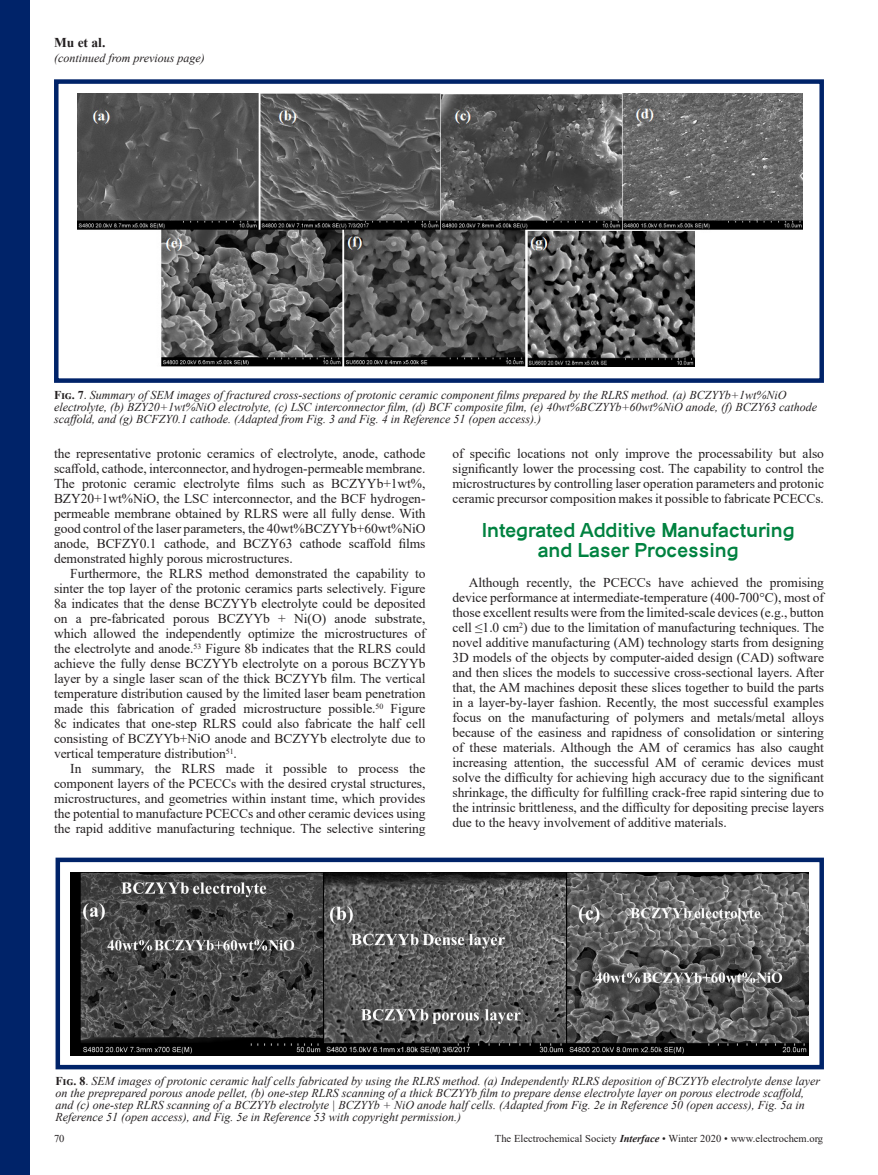
<style>
.page{position:relative;width:878px;height:1175px;background:#fff}
.page>*{position:absolute;margin:0;border:0;box-sizing:border-box;transform-origin:0 0}
.t1{font:700 19.5px/19.5px "Catriel";letter-spacing:-.005em;color:#008240;text-align:center}
.t2{font:13.5px/15px "Times New Roman";letter-spacing:-.005em;color:#231f20;text-align:justify}
.t3{font:700 13.5px "Times New Roman";color:#231f20}
.t4{font:italic 12px/12px "Times New Roman";color:#231f20}
.t5{font:10.5px "Times New Roman";color:#231f20}
.s1{font-weight:700;font-style:normal}
.s2{font-style:normal}
.s3{font-weight:700;font-style:italic}
</style>
<div class="page">
<div style="left:0;top:0;width:30px;height:1174px;background:#002369"></div>
<img style="left:78px;top:93px;width:724px;height:274px">
<div style="left:54px;top:79px;width:770px;height:304px;border:4px solid #002369"></div>
<img style="left:71px;top:872px;width:737px;height:183px">
<div style="left:56px;top:857px;width:768px;height:212px;border:4px solid #002369"></div>
<p class="t3" style="left:54px;top:33px;width:53px">Mu et al.</p>
<p class="t4" style="left:54px;top:52px;width:152px">(continued from previous page)</p>
<p class="t4" style="left:54px;top:389px;width:764px"><span class="s1">Fig. 7</span><span class="s2">.</span> Summary of SEM images of fractured cross-sections of protonic ceramic component films prepared by the RLRS method. (a) BCZYYb+1wt%NiO electrolyte, (b) BZY20+1wt%NiO electrolyte, (c) LSC interconnector film, (d) BCF composite film, (e) 40wt%BCZYYb+60wt%NiO anode, (f) BCZY63 cathode scaffold, and (g) BCFZY0.1 cathode. (Adapted from Fig. 3 and Fig. 4 in Reference 51 (open access).)</p>
<p class="t2" style="left:54px;top:445px;width:373px">the representative protonic ceramics of electrolyte, anode, cathode scaffold, cathode, interconnector, and hydrogen-permeable membrane.<br>The protonic ceramic electrolyte films such as BCZYYb+1wt%, BZY20+1wt%NiO, the LSC interconnector, and the BCF hydrogen&shy;permeable membrane obtained by RLRS were all fully dense. With good control of the laser parameters, the 40wt%BCZYYb+60wt%NiO anode, BCFZY0.1 cathode, and BCZY63 cathode scaffold films demonstrated highly porous microstructures.</p>
<p class="t2" style="left:54px;top:565px;width:373px;text-indent:16px">Furthermore, the RLRS method demonstrated the capability to sinter the top layer of the protonic ceramics parts selectively. Figure 8a indicates that the dense BCZYYb electrolyte could be deposited on a pre-fabricated porous BCZYYb + Ni(O) anode substrate, which allowed the independently optimize the microstructures of the electrolyte and anode.<sup>53</sup> Figure 8b indicates that the RLRS could achieve the fully dense BCZYYb electrolyte on a porous BCZYYb layer by a single laser scan of the thick BCZYYb film. The vertical temperature distribution caused by the limited laser beam penetration made this fabrication of graded microstructure possible.<sup>50</sup> Figure 8c indicates that one-step RLRS could also fabricate the half cell consisting of BCZYYb+NiO anode and BCZYYb electrolyte due to vertical temperature distribution<sup>51</sup>.</p>
<p class="t2" style="left:54px;top:760px;width:373px;text-indent:16px">In summary, the RLRS made it possible to process the component layers of the PCECCs with the desired crystal structures, microstructures, and geometries within instant time, which provides the potential to manufacture PCECCs and other ceramic devices using the rapid additive manufacturing technique. The selective sintering</p>
<p class="t2" style="left:452px;top:445px;width:373px">of specific locations not only improve the processability but also significantly lower the processing cost. The capability to control the microstructures by controlling laser operation parameters and protonic ceramic precursor composition makes it possible to fabricate PCECCs.</p>
<h1 class="t1" style="left:482px;top:520px;width:314px">Integrated Additive Manufacturing and Laser Processing</h1>
<p class="t2" style="left:452px;top:574px;width:373px;text-indent:16px">Although recently, the PCECCs have achieved the promising device performance at intermediate-temperature (400-700°C), most of those excellent results were from the limited-scale devices (e.g., button cell ≤1.0 cm<sup>2</sup>) due to the limitation of manufacturing techniques. The novel additive manufacturing (AM) technology starts from designing 3D models of the objects by computer-aided design (CAD) software and then slices the models to successive cross-sectional layers. After that, the AM machines deposit these slices together to build the parts in a layer-by-layer fashion. Recently, the most successful examples focus on the manufacturing of polymers and metals/metal alloys because of the easiness and rapidness of consolidation or sintering of these materials. Although the AM of ceramics has also caught increasing attention, the successful AM of ceramic devices must solve the difficulty for achieving high accuracy due to the significant shrinkage, the difficulty for fulfilling crack-free rapid sintering due to the intrinsic brittleness, and the difficulty for depositing precise layers due to the heavy involvement of additive materials.</p>
<p class="t4" style="left:56px;top:1074px;width:766px"><span class="s1">Fig. 8</span><span class="s2">.</span> SEM images of protonic ceramic half cells fabricated by using the RLRS method. (a) Independently RLRS deposition of BCZYYb electrolyte dense layer on the preprepared porous anode pellet, (b) one-step RLRS scanning of a thick BCZYYb film to prepare dense electrolyte layer on porous electrode scaffold, and (c) one-step RLRS scanning of a BCZYYb electrolyte | BCZYYb + NiO anode half cells. (Adapted from Fig. 2e in Reference 50 (open access), Fig. 5a in Reference 51 (open access), and Fig. 5e in Reference 53 with copyright permission.)</p>
<p class="t5" style="left:54px;top:1130px;width:12px">70</p>
<p class="t5" style="left:495px;top:1130px;width:330px">The Electrochemical Society <span class="s3">Interface</span> • Winter 2020 • www.electrochem.org</p>
</div>
